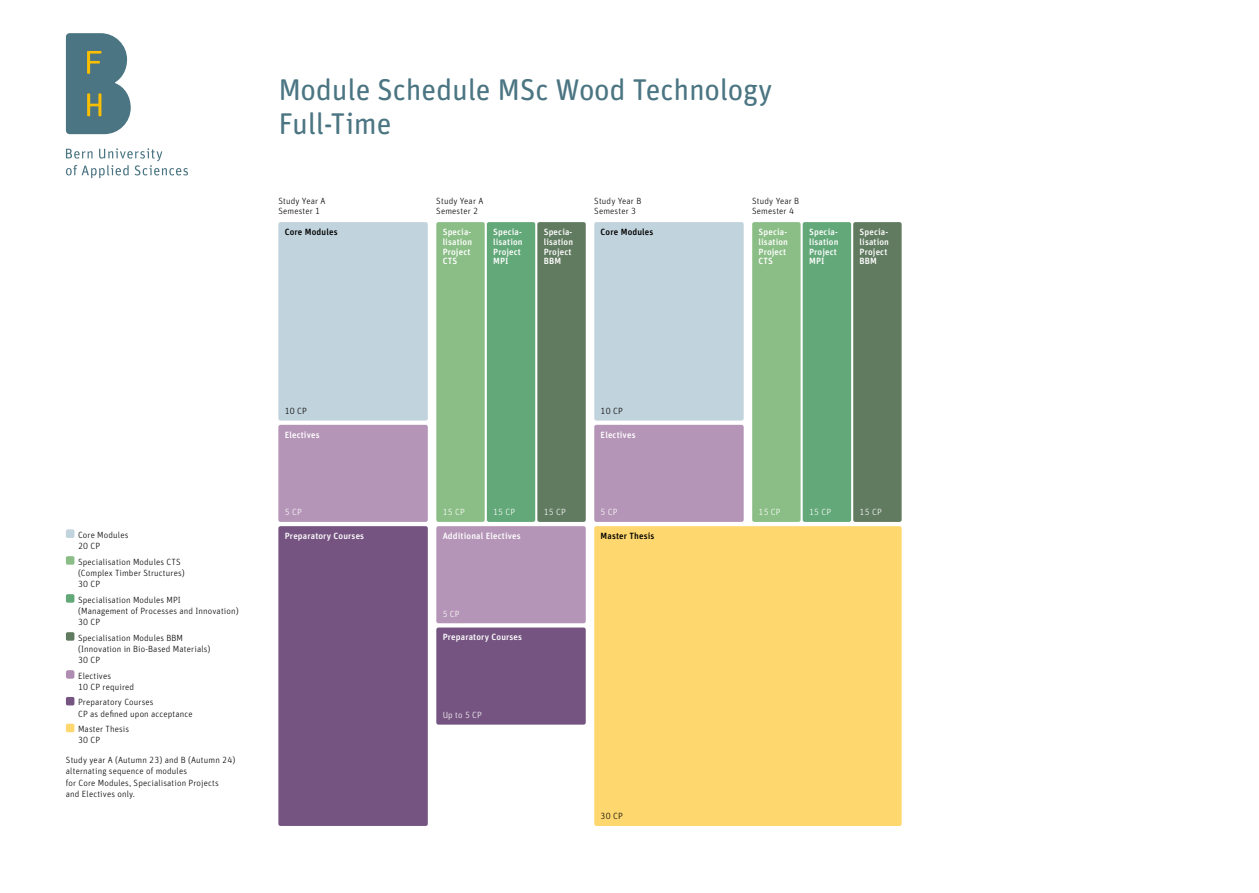
<style>
.page{position:relative;width:1259px;height:893px;background:#fff}
.page>*{position:absolute;margin:0;border:0;box-sizing:border-box;transform-origin:0 0}
.t1{font:30px/34px "Unit Rounded Pro";letter-spacing:-.01em;color:#4b7582}
.t2{font:300 9px/11.2px "Unit Rounded Pro";letter-spacing:.015em;color:#000}
.t3{font:500 9px/9.8px "Unit Rounded Pro";letter-spacing:.015em;color:#fff}
.t4{font:300 9px "Unit Rounded Pro";letter-spacing:.015em;color:#fff}
.t5{font:500 9px "Unit Rounded Pro";letter-spacing:.015em;color:#000}
</style>
<div class="page">
<div style="left:436px;top:627px;width:150px;height:98px;background:#755481;border-radius:2px"></div>
<div style="left:66px;top:529px;width:8px;height:9px;background:#c1d3dc;border-radius:2px"></div>
<div style="left:66px;top:556px;width:8px;height:9px;background:#8bbe86;border-radius:2px"></div>
<div style="left:66px;top:594px;width:8px;height:9px;background:#63a879;border-radius:2px"></div>
<div style="left:66px;top:632px;width:8px;height:9px;background:#617b60;border-radius:2px"></div>
<div style="left:66px;top:670px;width:8px;height:9px;background:#af8cb1;border-radius:2px"></div>
<div style="left:66px;top:697px;width:8px;height:8px;background:#755481;border-radius:2px"></div>
<div style="left:66px;top:724px;width:8px;height:8px;background:#fed76f;border-radius:2px"></div>
<div style="left:278px;top:425px;width:150px;height:97px;background:#b595b7;border-radius:2px"></div>
<div style="left:594px;top:425px;width:149px;height:97px;background:#b595b7;border-radius:2px"></div>
<div style="left:278px;top:526px;width:150px;height:300px;background:#755481;border-radius:2px"></div>
<div style="left:278px;top:222px;width:150px;height:199px;background:#c1d3dc;border-radius:2px"></div>
<div style="left:594px;top:222px;width:149px;height:199px;background:#c1d3dc;border-radius:2px"></div>
<div style="left:436px;top:526px;width:150px;height:97px;background:#b595b7;border-radius:2px"></div>
<div style="left:436px;top:222px;width:49px;height:300px;background:#8bbe86;border-radius:2px"></div>
<div style="left:487px;top:222px;width:48px;height:300px;background:#63a879;border-radius:2px"></div>
<div style="left:537px;top:222px;width:49px;height:300px;background:#617b60;border-radius:2px"></div>
<div style="left:752px;top:222px;width:48px;height:300px;background:#8bbe86;border-radius:2px"></div>
<div style="left:802px;top:222px;width:49px;height:300px;background:#63a879;border-radius:2px"></div>
<div style="left:853px;top:222px;width:48px;height:300px;background:#617b60;border-radius:2px"></div>
<div style="left:594px;top:526px;width:307px;height:300px;background:#fed76f;border-radius:2px"></div>
<svg style="left:66px;top:33px;width:65px;height:101px;background:#668789"></svg>
<svg style="left:66px;top:148px;width:122px;height:30px"></svg>
<h1 class="t1" style="left:278px;top:71px;width:495px">Module Schedule MSc Wood Technology<br>Full-Time</h1>
<p class="t2" style="left:278px;top:196px;width:49px;line-height:9.8px">Study Year A<br>Semester 1</p>
<p class="t2" style="left:436px;top:196px;width:49px;line-height:9.8px">Study Year A<br>Semester 2</p>
<p class="t2" style="left:752px;top:196px;width:49px;line-height:9.8px">Study Year B<br>Semester 4</p>
<p class="t2" style="left:594px;top:196px;width:49px;line-height:9.8px">Study Year B<br>Semester 3</p>
<p class="t5" style="left:285px;top:226px;width:54px">Core Modules</p>
<p class="t3" style="left:443px;top:227px;width:31px">Specia&shy;lisation<br>Project<br>CTS</p>
<p class="t3" style="left:493px;top:227px;width:31px">Specia&shy;lisation<br>Project<br>MPI</p>
<p class="t3" style="left:544px;top:227px;width:31px">Specia&shy;lisation<br>Project<br>BBM</p>
<p class="t5" style="left:600px;top:226px;width:54px">Core Modules</p>
<p class="t3" style="left:758px;top:227px;width:31px">Specia&shy;lisation<br>Project<br>CTS</p>
<p class="t3" style="left:809px;top:227px;width:31px">Specia&shy;lisation<br>Project<br>MPI</p>
<p class="t3" style="left:859px;top:227px;width:31px">Specia&shy;lisation<br>Project<br>BBM</p>
<p class="t2" style="left:78px;top:529px;width:52px">Core Modules<br>20 CP</p>
<p class="t2" style="left:78px;top:556px;width:108px">Specialisation Modules CTS (Complex Timber Structures)<br>30 CP</p>
<p class="t2" style="left:78px;top:594px;width:162px">Specialisation Modules MPI<br>(Management of Processes and Innovation)<br>30 CP</p>
<p class="t2" style="left:78px;top:632px;width:134px">Specialisation Modules BBM (Innovation in Bio-Based Materials)<br>30 CP</p>
<p class="t2" style="left:78px;top:670px;width:58px">Electives<br>10 CP required</p>
<p class="t2" style="left:78px;top:696px;width:116px">Preparatory Courses<br>CP as defined upon acceptance</p>
<p class="t2" style="left:78px;top:723px;width:53px">Master Thesis<br>30 CP</p>
<p class="t2" style="left:66px;top:754px;width:171px">Study year A (Autumn 23) and B (Autumn 24) alternating sequence of modules<br>for Core Modules, Specialisation Projects<br>and Electives only.</p>
<p class="t2" style="left:285px;top:405px;width:24px">10 CP</p>
<p class="t2" style="left:600px;top:405px;width:24px">10 CP</p>
<p class="t3" style="left:285px;top:429px;width:36px">Electives</p>
<p class="t3" style="left:600px;top:429px;width:36px">Electives</p>
<p class="t4" style="left:443px;top:506px;width:24px">15 CP</p>
<p class="t4" style="left:493px;top:506px;width:24px">15 CP</p>
<p class="t4" style="left:544px;top:506px;width:24px">15 CP</p>
<p class="t4" style="left:285px;top:506px;width:19px">5 CP</p>
<p class="t4" style="left:600px;top:506px;width:19px">5 CP</p>
<p class="t3" style="left:443px;top:531px;width:79px">Additional Electives</p>
<p class="t5" style="left:600px;top:530px;width:55px">Master Thesis</p>
<p class="t3" style="left:285px;top:531px;width:81px">Preparatory Courses</p>
<p class="t4" style="left:443px;top:608px;width:19px">5 CP</p>
<p class="t3" style="left:443px;top:632px;width:81px">Preparatory Courses</p>
<p class="t4" style="left:443px;top:709px;width:41px">Up to 5 CP</p>
<p class="t2" style="left:600px;top:810px;width:24px">30 CP</p>
<p class="t4" style="left:758px;top:506px;width:24px">15 CP</p>
<p class="t4" style="left:809px;top:506px;width:24px">15 CP</p>
<p class="t4" style="left:859px;top:506px;width:24px">15 CP</p>
</div>
